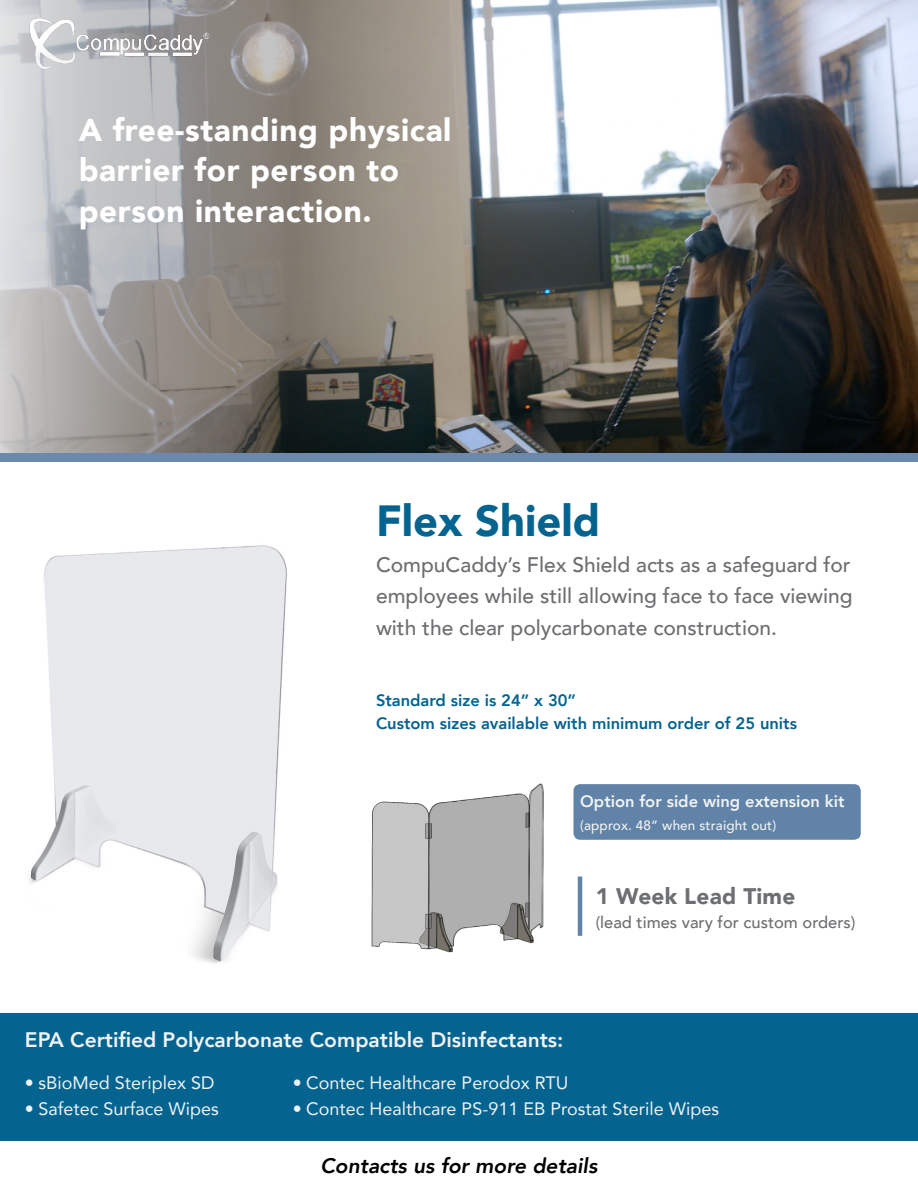
<style>
.page{position:relative;width:918px;height:1188px;background:#fff}
.page>*{position:absolute;margin:0;border:0;box-sizing:border-box;transform-origin:0 0}
.t1{font:900 43.5px "Avenir";color:#04648f}
.t2{font:900 31.5px/40.5px "Avenir";letter-spacing:.02em;color:#fff}
.t3{font:900 22.5px "Avenir";letter-spacing:.01em;color:#6d6e71}
.t4{font:500 21px/31.5px "Avenir";color:#6d6e71;text-align:justify}
.t5{font:800 21px "Avenir";color:#f0f3f5}
.t6{font:italic 800 21px "Avenir";color:#000}
.t7{font:18px "Avenir";color:#f0f3f5}
.t8{font:800 16.5px/22.5px "Avenir";color:#04648f}
.t9{font:500 16.5px "Avenir";color:#6d6e71}
.t10{font:800 16.5px "Avenir";color:#f0f3f5}
.t11{font:500 13.5px "Avenir";letter-spacing:.01em;color:#f0f3f5}
</style>
<div class="page">
<img style="left:29px;top:545px;width:258px;height:418px">
<img style="left:466px;top:0;width:452px;height:454px">
<svg style="left:0;top:0;width:466px;height:454px;background:#96938e"></svg>
<div style="left:0;top:454px;width:918px;height:8px;background:#6b89ac"></div>
<img style="left:371px;top:783px;width:209px;height:170px">
<div style="left:573px;top:784px;width:288px;height:56px;background:#6183a7;border-radius:7px"></div>
<div style="left:0;top:1013px;width:918px;height:128px;background:#04648f"></div>
<img style="left:27px;top:12px;width:210px;height:61px">
<hr style="left:578px;top:877px;width:4px;height:59px;background:#6183a7">
<h2 class="t2" style="left:79px;top:109px;width:374px">A free-standing physical barrier for person to person interaction.</h2>
<h1 class="t1" style="left:376px;top:483px;width:226px">Flex Shield</h1>
<p class="t4" style="left:376px;top:547px;width:478px">CompuCaddy’s Flex Shield acts as a safeguard for employees while still allowing face to face viewing with the clear polycarbonate construction.</p>
<p class="t8" style="left:376px;top:689px;width:423px">Standard size is 24” x 30”<br>Custom sizes available with minimum order of 25 units</p>
<p class="t10" style="left:580px;top:789px;width:266px">Option for side wing extension kit</p>
<p class="t11" style="left:580px;top:814px;width:197px">(approx. 48” when straight out)</p>
<p class="t3" style="left:596px;top:876px;width:201px">1 Week Lead Time</p>
<p class="t9" style="left:596px;top:908px;width:261px">(lead times vary for custom orders)</p>
<p class="t5" style="left:25px;top:1023px;width:540px">EPA Certified Polycarbonate Compatible Disinfectants:</p>
<p class="t7" style="left:25px;top:1068px;width:191px">• sBioMed Steriplex SD</p>
<p class="t7" style="left:25px;top:1094px;width:195px">• Safetec Surface Wipes</p>
<p class="t7" style="left:293px;top:1068px;width:277px">• Contec Healthcare Perodox RTU</p>
<p class="t7" style="left:293px;top:1094px;width:428px">• Contec Healthcare PS-911 EB Prostat Sterile Wipes</p>
<p class="t6" style="left:321px;top:1153px;width:278px">Contacts us for more details</p>
</div>
